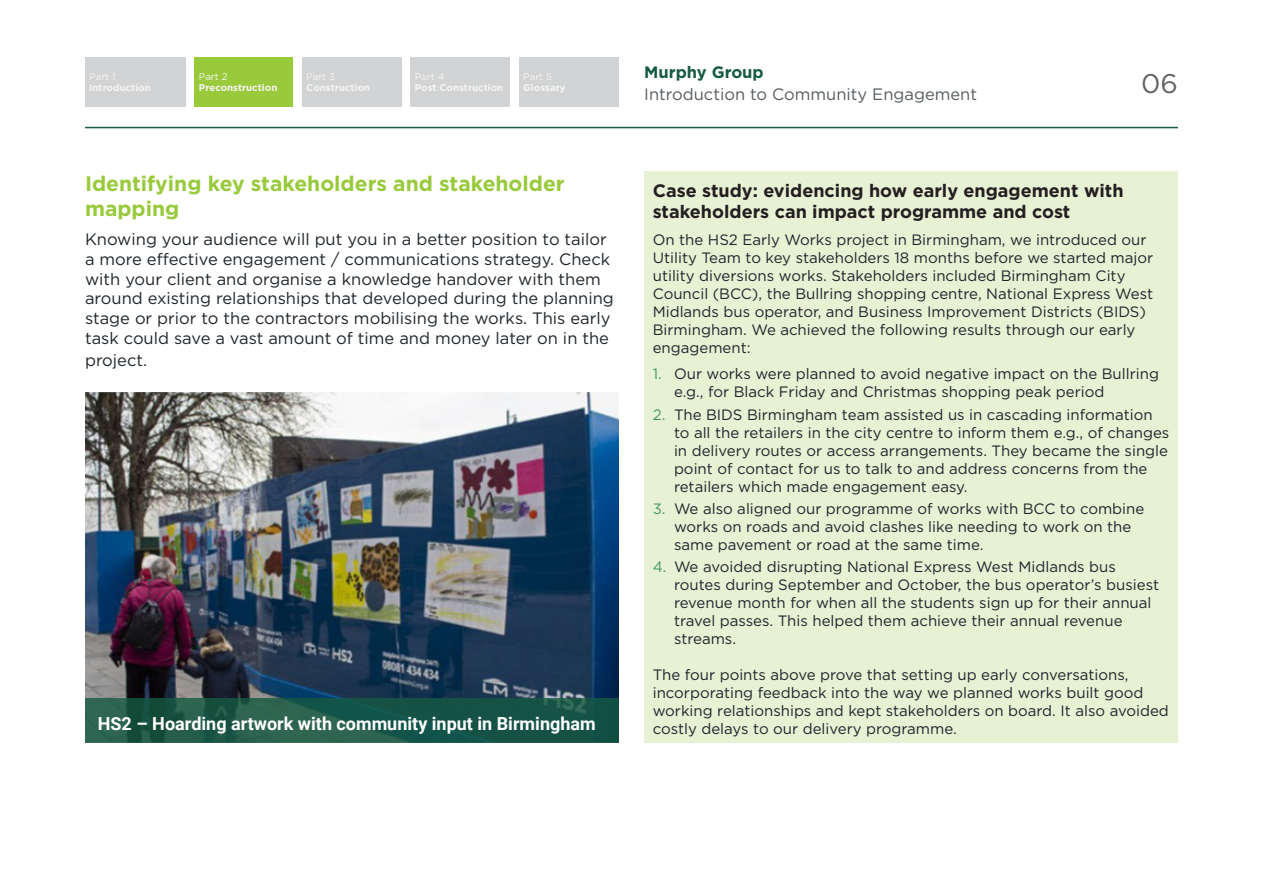
<style>
.page{position:relative;width:1263px;height:893px;background:#fff}
.page>*{position:absolute;margin:0;border:0;box-sizing:border-box;transform-origin:0 0}
.t1{font:27px "Gotham";color:#636366}
.Heading_3___14pt{font:700 21px/25.2px "Gotham";color:#99ca3b}
.Heading_4___12pt{font:700 18px/21.6px "Gotham";color:#231f20}
.t2{font:700 18px "Roboto";color:#fff}
.Body_Text__Cap_Stat{font:16.5px/19.8px "Gotham";color:#1e252b}
.t3{font:16.5px "Gotham";color:#565c60}
.t4{font:700 16.5px "Gotham";color:#155a42}
.Body_Text__Cap_Stat-2{font:15px/18px "Gotham";color:#1e252b}
.Body_Text__Cap_Stat-3{font:700 9.75px "Gotham";color:#f5f5f4}
.Body_Text__Cap_Stat-4{font:9.75px "Gotham";color:#f5f5f4}
.s1{color:#489669}
</style>
<div class="page">
<div style="left:644px;top:171px;width:534px;height:572px;background:#e7f1d4"></div>
<img style="left:85px;top:391px;width:534px;height:307px">
<hr style="left:85px;top:127px;width:1093px;height:1px;background:#155a42">
<div style="left:85px;top:57px;width:101px;height:49px;background:#d2d3d5"></div>
<div style="left:302px;top:57px;width:100px;height:49px;background:#d2d3d5"></div>
<div style="left:410px;top:57px;width:100px;height:49px;background:#d2d3d5"></div>
<div style="left:519px;top:57px;width:100px;height:49px;background:#d2d3d5"></div>
<div style="left:195px;top:57px;width:98px;height:49px;background:#99ca3b"></div>
<svg style="left:85px;top:698px;width:534px;height:45px;background:#1d5848"></svg>
<p class="Body_Text__Cap_Stat-4" style="left:89px;top:70px;width:28px">Part 1</p>
<p class="Body_Text__Cap_Stat-3" style="left:89px;top:82px;width:63px">Introduction</p>
<p class="Body_Text__Cap_Stat-4" style="left:199px;top:70px;width:30px">Part 2</p>
<p class="Body_Text__Cap_Stat-3" style="left:199px;top:82px;width:80px">Preconstruction</p>
<p class="Body_Text__Cap_Stat-4" style="left:306px;top:70px;width:30px">Part 3</p>
<p class="Body_Text__Cap_Stat-3" style="left:306px;top:82px;width:65px">Construction</p>
<p class="Body_Text__Cap_Stat-4" style="left:415px;top:70px;width:31px">Part 4</p>
<p class="Body_Text__Cap_Stat-3" style="left:415px;top:82px;width:90px">Post Construction</p>
<p class="Body_Text__Cap_Stat-4" style="left:523px;top:70px;width:30px">Part 5</p>
<p class="Body_Text__Cap_Stat-3" style="left:523px;top:82px;width:44px">Glossary</p>
<p class="t4" style="left:644px;top:63px;width:121px">Murphy Group</p>
<p class="t3" style="left:644px;top:84px;width:334px">Introduction to Community Engagement</p>
<h1 class="t1" style="left:1141px;top:66px;width:38px">06</h1>
<p class="Heading_3___14pt" style="left:85px;top:170px;width:481px">Identifying key stakeholders and stakeholder mapping</p>
<p class="Body_Text__Cap_Stat" style="left:85px;top:229px;width:530px">Knowing your audience will put you in a better position to tailor a more effective engagement / communications strategy. Check with your client and organise a knowledge handover with them around existing relationships that developed during the planning stage or prior to the contractors mobilising the works. This early task could save a vast amount of time and money later on in the</p>
<p class="Body_Text__Cap_Stat" style="left:85px;top:349px;width:64px">project.</p>
<p class="t2" style="left:98px;top:711px;width:499px">HS2 – Hoarding artwork with community input in Birmingham</p>
<p class="Heading_4___12pt" style="left:653px;top:179px;width:472px">Case study: evidencing how early engagement with stakeholders can impact programme and cost</p>
<p class="Body_Text__Cap_Stat-2" style="left:653px;top:231px;width:502px">On the HS2 Early Works project in Birmingham, we introduced our Utility Team to key stakeholders 18 months before we started major utility diversions works. Stakeholders included Birmingham City Council (BCC), the Bullring shopping centre, National Express West Midlands bus operator, and Business Improvement Districts (BIDS)<br>Birmingham. We achieved the following results through our early engagement:</p>
<p class="Body_Text__Cap_Stat-2" style="left:674px;top:365px;width:486px;text-indent:-21px"><span class="s1">1.</span> Our works were planned to avoid negative impact on the Bullring e.g., for Black Friday and Christmas shopping peak period</p>
<p class="Body_Text__Cap_Stat-2" style="left:674px;top:405px;width:497px;text-indent:-21px"><span class="s1">2.</span> The BIDS Birmingham team assisted us in cascading information to all the retailers in the city centre to inform them e.g., of changes in delivery routes or access arrangements. They became the single point of contact for us to talk to and address concerns from the retailers which made engagement easy.</p>
<p class="Body_Text__Cap_Stat-2" style="left:674px;top:499px;width:472px;text-indent:-21px"><span class="s1">3.</span> We also aligned our programme of works with BCC to combine works on roads and avoid clashes like needing to work on the same pavement or road at the same time.</p>
<p class="Body_Text__Cap_Stat-2" style="left:674px;top:558px;width:487px;text-indent:-21px"><span class="s1">4.</span> We avoided disrupting National Express West Midlands bus routes during September and October, the bus operator’s busiest revenue month for when all the students sign up for their annual travel passes. This helped them achieve their annual revenue streams.</p>
<p class="Body_Text__Cap_Stat-2" style="left:653px;top:666px;width:518px">The four points above prove that setting up early conversations, incorporating feedback into the way we planned works built good working relationships and kept stakeholders on board. It also avoided costly delays to our delivery programme.</p>
</div>
